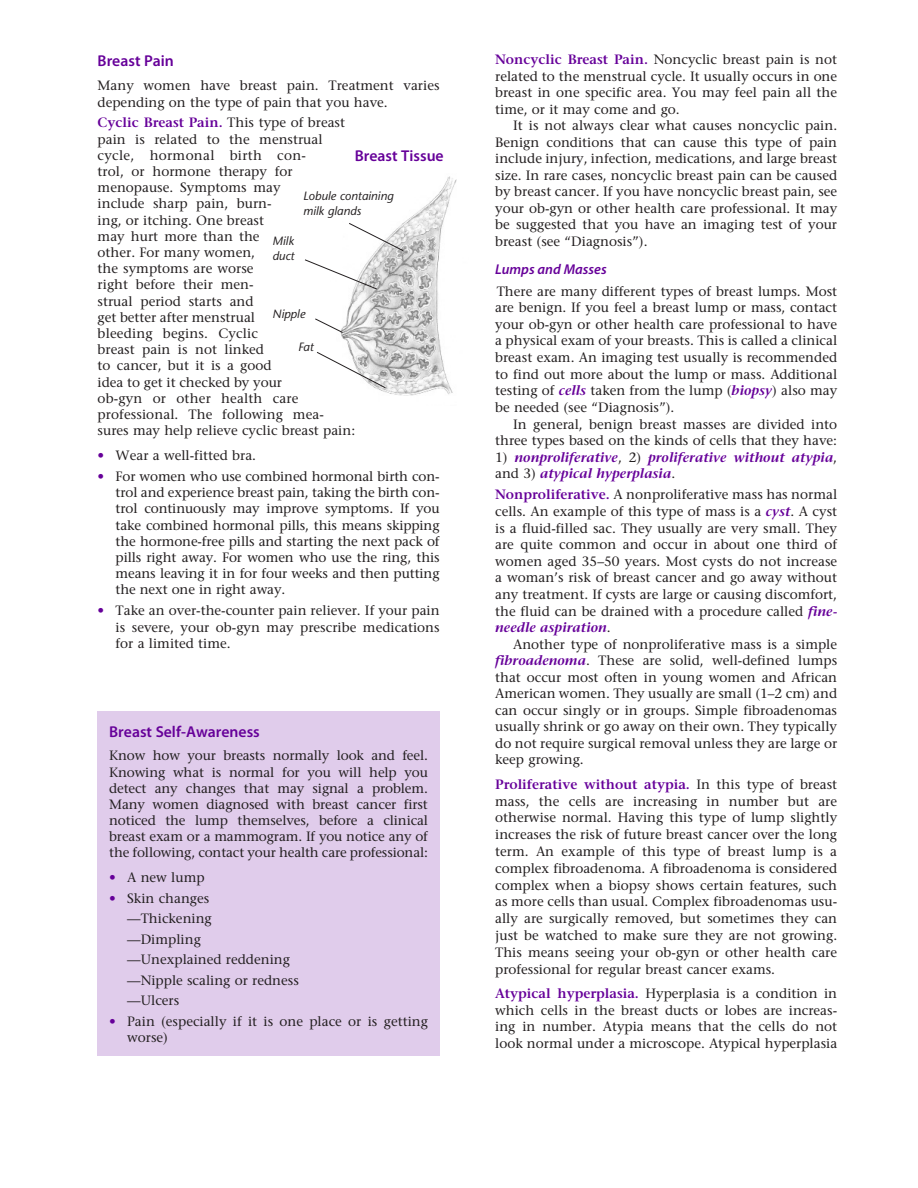
<style>
.page{position:relative;width:918px;height:1188px;background:#fff}
.page>*{position:absolute;margin:0;border:0;box-sizing:border-box;transform-origin:0 0}
.t1{font:600 15.75px "Myriad Pro";color:#609}
.t2{font:italic 600 14.25px "Myriad Pro";color:#609}
.t3{font:500 13.5px/16.2px "Stone Serif Std";color:#231f20;text-align:justify}
.t4{font:italic 600 13.5px/16.5px "Stone Serif Std";color:#609}
.t5{font:italic 500 12px/15px "Stone Sans Std";color:#231f20}
.s1{font-weight:600;color:#609}
.s2{color:#609}
.s3{font-weight:600;font-style:italic;color:#609}
.s4{font-weight:500;font-style:normal;color:#231f20}
</style>
<div class="page">
<img style="left:341px;top:176px;width:116px;height:220px">
<svg style="left:317px;top:351px;width:69px;height:38px"></svg>
<svg style="left:348px;top:222px;width:56px;height:30px"></svg>
<svg style="left:305px;top:259px;width:73px;height:31px"></svg>
<svg style="left:315px;top:318px;width:28px;height:15px"></svg>
<div style="left:97px;top:712px;width:343px;height:344px;background:#e0cceb"></div>
<p class="t1" style="left:98px;top:51px;width:78px">Breast Pain</p>
<p class="t3" style="left:98px;top:77px;width:343px;line-height:16.6px">Many women have breast pain. Treatment varies depending on the type of pain that you have.</p>
<p class="t3" style="left:98px;top:115px;width:259px;text-align:left"><span class="s1">Cyclic Breast Pain.</span> This type of breast pain is related to the menstrual cycle, hormonal birth con-<br>trol, or hormone therapy for menopause. Symptoms may<br>include sharp pain, burn-<br>ing, or itching. One breast<br>may hurt more than the<br>other. For many women,<br>the symptoms are worse<br>right before their men-<br>strual period starts and<br>get better after menstrual<br>bleeding begins. Cyclic<br>breast pain is not linked<br>to cancer, but it is a good<br>idea to get it checked by your<br>ob-gyn or other health care professional. The following mea&shy;sures may help relieve cyclic breast pain:</p>
<p class="t3" style="left:98px;top:448px;width:160px"><span class="s2">•</span> Wear a well-fitted bra.</p>
<p class="t3" style="left:116px;top:468px;width:326px;text-indent:-18px"><span class="s2">•</span> For women who use combined hormonal birth con&shy;trol and experience breast pain, taking the birth con&shy;trol continuously may improve symptoms. If you take combined hormonal pills, this means skipping the hormone-free pills and starting the next pack of pills right away. For women who use the ring, this means leaving it in for four weeks and then putting the next one in right away.</p>
<p class="t3" style="left:116px;top:602px;width:326px;text-indent:-18px"><span class="s2">•</span> Take an over-the-counter pain reliever. If your pain is severe, your ob-gyn may prescribe medications for a limited time.</p>
<p class="t1" style="left:355px;top:145px;width:91px">Breast Tissue</p>
<p class="t5" style="left:303px;top:188px;width:92px">Lobule containing milk glands</p>
<p class="t5" style="left:272px;top:233px;width:24px">Milk duct</p>
<p class="t5" style="left:272px;top:307px;width:34px">Nipple</p>
<p class="t5" style="left:298px;top:339px;width:17px">Fat</p>
<p class="t1" style="left:109px;top:722px;width:152px">Breast Self-Awareness</p>
<p class="t3" style="left:109px;top:748px;width:320px">Know how your breasts normally look and feel.<br>Knowing what is normal for you will help you detect any changes that may signal a problem.<br>Many women diagnosed with breast cancer first noticed the lump themselves, before a clinical breast exam or a mammogram. If you notice any of the following, contact your health care professional:</p>
<p class="t3" style="left:109px;top:869px;width:97px"><span class="s2">•</span> A new lump</p>
<p class="t3" style="left:127px;top:888px;width:173px;line-height:20.5px;text-align:left;text-indent:-18px"><span class="s2">•</span> Skin changes<br>—Thickening<br>—Dimpling<br>—Unexplained reddening —Nipple scaling or redness —Ulcers</p>
<p class="t3" style="left:127px;top:1013px;width:302px;text-indent:-18px"><span class="s2">•</span> Pain (especially if it is one place or is getting worse)</p>
<p class="t3" style="left:495px;top:51px;width:344px;line-height:16.6px"><span class="s1">Noncyclic Breast Pain.</span> Noncyclic breast pain is not related to the menstrual cycle. It usually occurs in one breast in one specific area. You may feel pain all the time, or it may come and go.</p>
<p class="t3" style="left:495px;top:117px;width:344px;text-indent:18px">It is not always clear what causes noncyclic pain.<br>Benign conditions that can cause this type of pain include injury, infection, medications, and large breast size. In rare cases, noncyclic breast pain can be caused by breast cancer. If you have noncyclic breast pain, see your ob-gyn or other health care professional. It may be suggested that you have an imaging test of your breast (see “Diagnosis”).</p>
<p class="t2" style="left:495px;top:261px;width:113px">Lumps and Masses</p>
<p class="t3" style="left:495px;top:283px;width:344px;line-height:16.6px">There are many different types of breast lumps. Most are benign. If you feel a breast lump or mass, contact your ob-gyn or other health care professional to have a physical exam of your breasts. This is called a clinical breast exam. An imaging test usually is recommended to find out more about the lump or mass. Additional testing of <span class="s3">cells</span> taken from the lump (<span class="s3">biopsy</span>) also may be needed (see “Diagnosis”).</p>
<p class="t3" style="left:495px;top:416px;width:344px;text-align:right">In general, benign breast masses are divided into three types based on the kinds of cells that they have:</p>
<p class="t4" style="left:495px;top:449px;width:344px"><span class="s4">1)</span> nonproliferative<span class="s4">, 2)</span> proliferative without atypia<span class="s4">, and 3)</span> atypical hyperplasia<span class="s4">.</span></p>
<p class="t3" style="left:495px;top:486px;width:344px;line-height:16.6px"><span class="s1">Nonproliferative.</span> A nonproliferative mass has normal cells. An example of this type of mass is a <span class="s3">cyst</span>. A cyst is a fluid-filled sac. They usually are very small. They are quite common and occur in about one third of women aged 35–50 years. Most cysts do not increase a woman’s risk of breast cancer and go away without any treatment. If cysts are large or causing discomfort, the fluid can be drained with a procedure called <span class="s3">fine&shy;needle aspiration</span>.</p>
<p class="t3" style="left:495px;top:636px;width:344px;text-indent:18px">Another type of nonproliferative mass is a simple <span class="s3">fibroadenoma</span>. These are solid, well-defined lumps that occur most often in young women and African American women. They usually are small (1–2 cm) and can occur singly or in groups. Simple fibroadenomas usually shrink or go away on their own. They typically do not require surgical removal unless they are large or keep growing.</p>
<p class="t3" style="left:495px;top:776px;width:344px;line-height:16.8px"><span class="s1">Proliferative without atypia.</span> In this type of breast mass, the cells are increasing in number but are otherwise normal. Having this type of lump slightly increases the risk of future breast cancer over the long term. An example of this type of breast lump is a complex fibroadenoma. A fibroadenoma is considered complex when a biopsy shows certain features, such as more cells than usual. Complex fibroadenomas usu&shy;ally are surgically removed, but sometimes they can just be watched to make sure they are not growing.<br>This means seeing your ob-gyn or other health care professional for regular breast cancer exams.</p>
<p class="t3" style="left:495px;top:985px;width:344px;line-height:16.8px"><span class="s1">Atypical hyperplasia.</span> Hyperplasia is a condition in which cells in the breast ducts or lobes are increas&shy;ing in number. Atypia means that the cells do not look normal under a microscope. Atypical hyperplasia</p>
</div>
